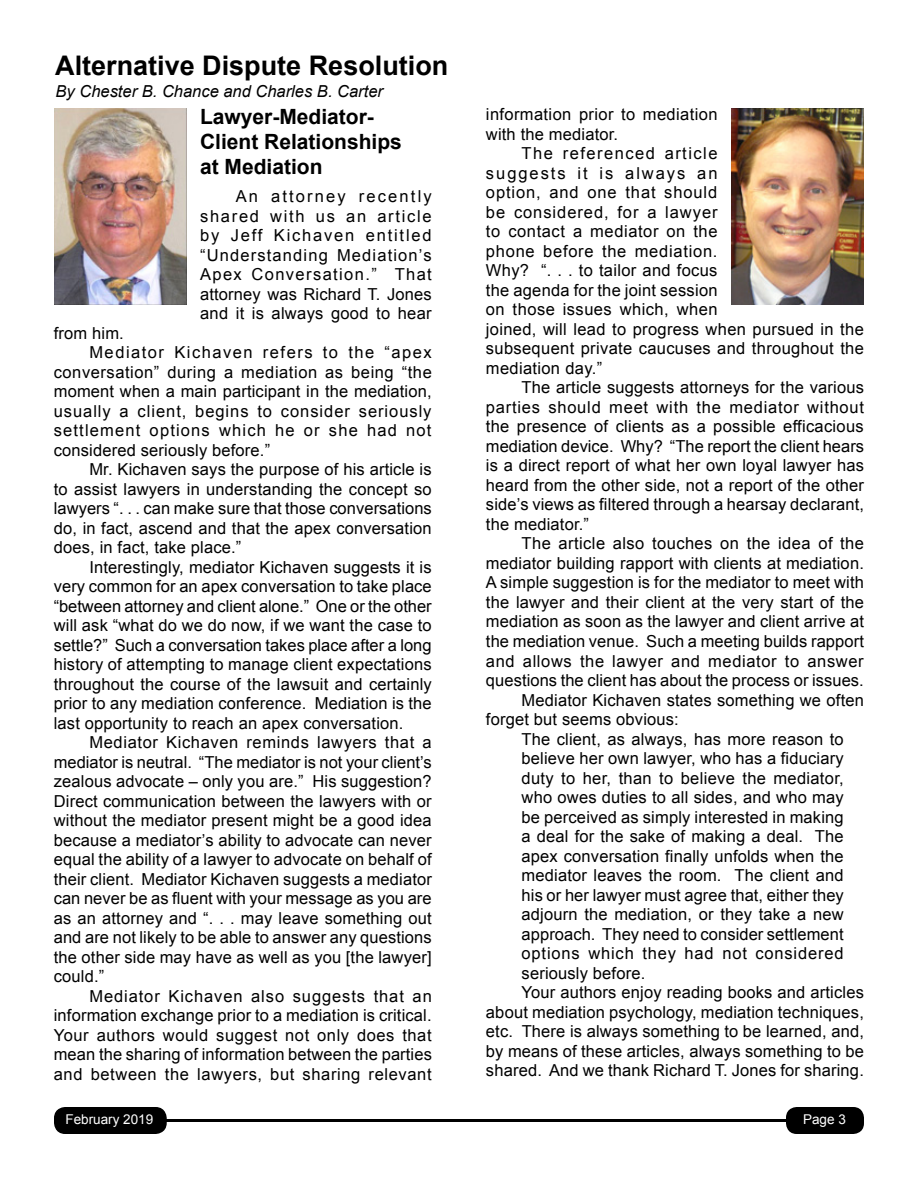
<style>
.page{position:relative;width:918px;height:1188px;background:#fff}
.page>*{position:absolute;margin:0;border:0;box-sizing:border-box;transform-origin:0 0}
.t1{font:700 27px "Arial";color:#000}
.t2{font:700 21px/25.2px "Arial";color:#000}
.t3{font:16.5px/19.5px "Arial";letter-spacing:.01em;color:#000;text-align:justify}
.t4{font:16.5px/19.5px "Arial";letter-spacing:.03em;color:#000}
.t5{font:16.5px "Arial";letter-spacing:.04em;color:#000}
.t6{font:16.5px "Arial";letter-spacing:.035em;color:#000}
.t7{font:16.5px "Arial";letter-spacing:.06em;color:#000}
.t8{font:16.5px "Arial";letter-spacing:.07em;color:#000}
.t9{font:italic 16.5px "Arial";color:#000}
.t10{font:16.5px "Arial";letter-spacing:.055em;color:#000}
.t11{font:16.5px "Arial";letter-spacing:.09em;color:#000}
.t12{font:16.5px "Arial";letter-spacing:.05em;color:#000}
.t13{font:13.5px "Arial";color:#fff}
</style>
<div class="page">
<div style="left:55px;top:1108px;width:111px;height:25px;background:#000;border-radius:10px"></div>
<div style="left:54px;top:1107px;width:113px;height:27px;border:2px solid #000;border-radius:10px"></div>
<div style="left:786px;top:1107px;width:78px;height:27px;background:#000;border-radius:11px"></div>
<hr style="left:81px;top:1119px;width:736px;height:3px;background:#000">
<img style="left:731px;top:109px;width:133px;height:195px">
<img style="left:54px;top:108px;width:133px;height:196px">
<h1 class="t1" style="left:55px;top:48px;width:395px">Alternative Dispute Resolution</h1>
<p class="t9" style="left:56px;top:81px;width:329px">By Chester B. Chance and Charles B. Carter</p>
<p class="t2" style="left:200px;top:105px;width:203px">Lawyer-Mediator-<br>Client Relationships at Mediation</p>
<p class="t3" style="left:200px;top:187px;width:233px;text-indent:36px">An attorney recently shared with us an article by Jeff Kichaven entitled “Understanding Mediation’s Apex Conversation.” That attorney was Richard T. Jones and it is always good to hear</p>
<p class="t3" style="left:54px;top:323px;width:72px">from him.</p>
<p class="t11" style="left:89px;top:342px;width:344px">Mediator Kichaven refers to the “apex</p>
<p class="t6" style="left:54px;top:361px;width:380px">conversation” during a mediation as being “the</p>
<p class="t3" style="left:54px;top:382px;width:379px">moment when a main participant in the mediation,</p>
<p class="t7" style="left:54px;top:400px;width:379px">usually a client, begins to consider seriously</p>
<p class="t8" style="left:54px;top:420px;width:379px">settlement options which he or she had not</p>
<p class="t3" style="left:54px;top:440px;width:218px">considered seriously before.”</p>
<p class="t3" style="left:89px;top:460px;width:344px">Mr. Kichaven says the purpose of his article is</p>
<p class="t3" style="left:54px;top:479px;width:379px">to assist lawyers in understanding the concept so</p>
<p class="t3" style="left:54px;top:499px;width:380px">lawyers “. . . can make sure that those conversations</p>
<p class="t3" style="left:54px;top:518px;width:379px">do, in fact, ascend and that the apex conversation</p>
<p class="t3" style="left:54px;top:538px;width:189px">does, in fact, take place.”</p>
<p class="t3" style="left:89px;top:557px;width:344px">Interestingly, mediator Kichaven suggests it is</p>
<p class="t3" style="left:54px;top:577px;width:380px">very common for an apex conversation to take place</p>
<p class="t3" style="left:54px;top:596px;width:379px">“between attorney and client alone.” One or the other</p>
<p class="t3" style="left:54px;top:616px;width:379px">will ask “what do we do now, if we want the case to</p>
<p class="t3" style="left:54px;top:635px;width:379px">settle?” Such a conversation takes place after a long</p>
<p class="t3" style="left:54px;top:655px;width:379px">history of attempting to manage client expectations</p>
<p class="t3" style="left:54px;top:674px;width:379px">throughout the course of the lawsuit and certainly</p>
<p class="t3" style="left:54px;top:694px;width:379px">prior to any mediation conference. Mediation is the</p>
<p class="t3" style="left:54px;top:713px;width:351px">last opportunity to reach an apex conversation.</p>
<p class="t5" style="left:89px;top:732px;width:344px">Mediator Kichaven reminds lawyers that a</p>
<p class="t3" style="left:54px;top:752px;width:380px">mediator is neutral. “The mediator is not your client’s</p>
<p class="t3" style="left:54px;top:772px;width:379px">zealous advocate – only you are.” His suggestion?</p>
<p class="t3" style="left:54px;top:791px;width:379px">Direct communication between the lawyers with or</p>
<p class="t3" style="left:54px;top:811px;width:379px">without the mediator present might be a good idea</p>
<p class="t3" style="left:54px;top:830px;width:379px">because a mediator’s ability to advocate can never</p>
<p class="t3" style="left:54px;top:850px;width:379px">equal the ability of a lawyer to advocate on behalf of</p>
<p class="t3" style="left:54px;top:869px;width:380px">their client. Mediator Kichaven suggests a mediator</p>
<p class="t3" style="left:54px;top:889px;width:379px">can never be as fluent with your message as you are</p>
<p class="t3" style="left:54px;top:908px;width:379px">as an attorney and “. . . may leave something out</p>
<p class="t3" style="left:54px;top:928px;width:379px">and are not likely to be able to answer any questions</p>
<p class="t3" style="left:54px;top:947px;width:379px">the other side may have as well as you [the lawyer]</p>
<p class="t3" style="left:54px;top:967px;width:52px">could.”</p>
<p class="t10" style="left:89px;top:985px;width:344px">Mediator Kichaven also suggests that an</p>
<p class="t3" style="left:54px;top:1006px;width:379px">information exchange prior to a mediation is critical.</p>
<p class="t6" style="left:54px;top:1024px;width:379px">Your authors would suggest not only does that</p>
<p class="t3" style="left:54px;top:1045px;width:380px">mean the sharing of information between the parties</p>
<p class="t5" style="left:54px;top:1063px;width:379px">and between the lawyers, but sharing relevant</p>
<p class="t3" style="left:486px;top:105px;width:233px">information prior to mediation with the mediator.</p>
<p class="t4" style="left:486px;top:144px;width:379px;text-indent:36px">The referenced article<br>suggests it is always an<br>option, and one that should<br>be considered, for a lawyer<br>to contact a mediator on the<br>phone before the mediation.<br>Why? “. . . to tailor and focus<br>the agenda for the joint session<br>on those issues which, when<br>joined, will lead to progress when pursued in the subsequent private caucuses and throughout the mediation day.”</p>
<p class="t3" style="left:486px;top:378px;width:380px;text-indent:36px">The article suggests attorneys for the various parties should meet with the mediator without the presence of clients as a possible efficacious mediation device. Why? “The report the client hears is a direct report of what her own loyal lawyer has heard from the other side, not a report of the other side’s views as filtered through a hearsay declarant, the mediator.”</p>
<p class="t3" style="left:522px;top:534px;width:344px">The article also touches on the idea of the</p>
<p class="t3" style="left:486px;top:554px;width:379px">mediator building rapport with clients at mediation.</p>
<p class="t3" style="left:486px;top:573px;width:379px">A simple suggestion is for the mediator to meet with</p>
<p class="t3" style="left:486px;top:593px;width:379px">the lawyer and their client at the very start of the</p>
<p class="t3" style="left:486px;top:612px;width:379px">mediation as soon as the lawyer and client arrive at</p>
<p class="t3" style="left:486px;top:632px;width:380px">the mediation venue. Such a meeting builds rapport</p>
<p class="t5" style="left:486px;top:650px;width:379px">and allows the lawyer and mediator to answer</p>
<p class="t3" style="left:486px;top:671px;width:379px">questions the client has about the process or issues.</p>
<p class="t3" style="left:522px;top:690px;width:344px">Mediator Kichaven states something we often</p>
<p class="t3" style="left:486px;top:710px;width:194px">forget but seems obvious:</p>
<p class="t3" style="left:522px;top:729px;width:324px">The client, as always, has more reason to</p>
<p class="t3" style="left:522px;top:749px;width:324px">believe her own lawyer, who has a fiduciary</p>
<p class="t3" style="left:522px;top:768px;width:324px">duty to her, than to believe the mediator,</p>
<p class="t3" style="left:522px;top:788px;width:324px">who owes duties to all sides, and who may</p>
<p class="t3" style="left:522px;top:807px;width:324px">be perceived as simply interested in making</p>
<p class="t3" style="left:522px;top:827px;width:324px">a deal for the sake of making a deal. The</p>
<p class="t3" style="left:522px;top:846px;width:324px">apex conversation finally unfolds when the</p>
<p class="t3" style="left:522px;top:866px;width:324px">mediator leaves the room. The client and</p>
<p class="t3" style="left:522px;top:885px;width:324px">his or her lawyer must agree that, either they</p>
<p class="t3" style="left:522px;top:905px;width:324px">adjourn the mediation, or they take a new</p>
<p class="t3" style="left:522px;top:924px;width:324px">approach. They need to consider settlement</p>
<p class="t12" style="left:522px;top:942px;width:324px">options which they had not considered</p>
<p class="t3" style="left:522px;top:963px;width:125px">seriously before.</p>
<p class="t3" style="left:522px;top:983px;width:344px">Your authors enjoy reading books and articles</p>
<p class="t3" style="left:486px;top:1002px;width:379px">about mediation psychology, mediation techniques,</p>
<p class="t3" style="left:486px;top:1022px;width:379px">etc. There is always something to be learned, and,</p>
<p class="t3" style="left:486px;top:1041px;width:379px">by means of these articles, always something to be</p>
<p class="t3" style="left:486px;top:1061px;width:379px">shared. And we thank Richard T. Jones for sharing.</p>
<p class="t13" style="left:66px;top:1111px;width:89px">February 2019</p>
<p class="t13" style="left:803px;top:1111px;width:44px">Page 3</p>
</div>
